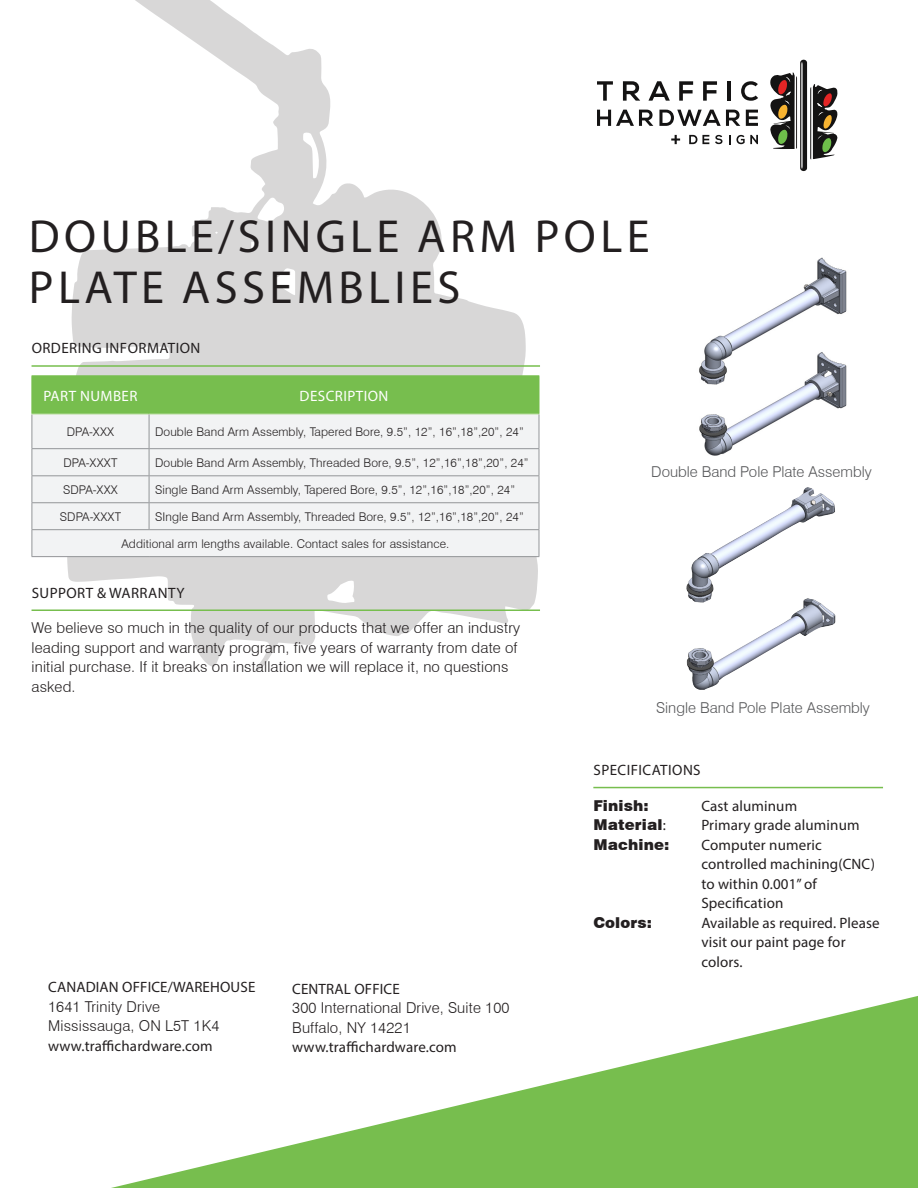
<style>
.page{position:relative;width:918px;height:1188px;background:#fff}
.page>*{position:absolute;margin:0;border:0;box-sizing:border-box;transform-origin:0 0}
.t1{font:46.5px/51px "Myriad Pro";letter-spacing:.095em;color:#231f20}
.body{font:300 15px/19.5px "Swiss 721 BT";letter-spacing:.01em;color:#231f20}
.body_-_specification{font:15px/19.5px "Myriad Pro";letter-spacing:.01em;color:#231f20}
.body-2{font:15px "Myriad Pro";letter-spacing:.01em;color:#231f20}
.t2{font:300 15px "Swiss 721 BT";color:#57585a}
.H2_-_subheads{font:15px "Myriad Pro";letter-spacing:.03em;color:#231f20}
.body_-_specification-2{font:900 15px "Swiss 721 BT";letter-spacing:.01em;color:#231f20}
.table_header{font:15px "Myriad Pro";letter-spacing:.03em;color:#fff}
.table_copy{font:300 12px "Swiss 721 BT";letter-spacing:.01em;color:#231f20}
.s1{font-family:"Myriad Pro";font-weight:400}
</style>
<div class="page">
<svg style="left:41px;top:0;width:497px;height:672px"></svg>
<div style="left:800px;top:60px;width:7px;height:111px;background:#141313;border-radius:3px"></div>
<svg style="left:770px;top:62px;width:33px;height:107px"></svg>
<svg style="left:810px;top:84px;width:27px;height:76px"></svg>
<svg style="left:597px;top:110px;width:56px;height:16px"></svg>
<svg style="left:659px;top:110px;width:81px;height:16px"></svg>
<svg style="left:746px;top:110px;width:12px;height:16px"></svg>
<svg style="left:689px;top:135px;width:20px;height:9px"></svg>
<svg style="left:715px;top:135px;width:7px;height:9px"></svg>
<svg style="left:736px;top:135px;width:22px;height:9px"></svg>
<svg style="left:671px;top:135px;width:9px;height:9px"></svg>
<svg style="left:597px;top:81px;width:16px;height:20px"></svg>
<svg style="left:623px;top:81px;width:17px;height:20px"></svg>
<svg style="left:648px;top:81px;width:22px;height:20px"></svg>
<svg style="left:679px;top:81px;width:14px;height:20px"></svg>
<svg style="left:703px;top:81px;width:14px;height:20px"></svg>
<hr style="left:727px;top:81px;width:3px;height:20px;background:#141313">
<svg style="left:741px;top:81px;width:17px;height:20px"></svg>
<svg style="left:111px;top:996px;width:807px;height:192px"></svg>
<hr style="left:32px;top:365px;width:508px;height:2px;background:#77be4e">
<hr style="left:32px;top:610px;width:508px;height:1px;background:#77be4e">
<div style="left:33px;top:376px;width:506px;height:38px;background:#77be4e"></div>
<div style="left:33px;top:415px;width:506px;height:141px;background:#f2f3f4"></div>
<hr style="left:149px;top:448px;width:390px;height:1px;background:#939598">
<hr style="left:149px;top:475px;width:390px;height:1px;background:#939598">
<hr style="left:149px;top:502px;width:390px;height:1px;background:#939598">
<svg style="left:149px;top:449px;width:1px;height:80px"></svg>
<hr style="left:32px;top:414px;width:1px;height:34px;background:#939598">
<hr style="left:32px;top:375px;width:117px;height:1px;background:#77be4e">
<hr style="left:32px;top:376px;width:1px;height:38px;background:#77be4e">
<hr style="left:32px;top:414px;width:117px;height:1px;background:#bfdfa6">
<hr style="left:149px;top:375px;width:390px;height:1px;background:#77be4e">
<hr style="left:149px;top:376px;width:1px;height:38px;background:#77be4e">
<hr style="left:149px;top:414px;width:390px;height:1px;background:#bfdfa6">
<hr style="left:539px;top:376px;width:1px;height:38px;background:#77be4e">
<hr style="left:149px;top:414px;width:1px;height:34px;background:#939598">
<hr style="left:539px;top:414px;width:1px;height:34px;background:#939598">
<hr style="left:32px;top:448px;width:117px;height:1px;background:#939598">
<hr style="left:32px;top:475px;width:117px;height:1px;background:#939598">
<hr style="left:32px;top:502px;width:117px;height:1px;background:#939598">
<hr style="left:32px;top:529px;width:117px;height:1px;background:#939598">
<svg style="left:32px;top:449px;width:1px;height:107px"></svg>
<hr style="left:149px;top:529px;width:390px;height:1px;background:#939598">
<svg style="left:539px;top:449px;width:1px;height:107px"></svg>
<hr style="left:32px;top:556px;width:117px;height:1px;background:#939598">
<hr style="left:149px;top:556px;width:390px;height:1px;background:#939598">
<img style="left:699px;top:257px;width:148px;height:199px">
<img style="left:686px;top:487px;width:150px;height:203px">
<hr style="left:593px;top:787px;width:290px;height:1px;background:#77be4e">
<h1 class="t1" style="left:29px;top:210px;width:622px">DOUBLE/SINGLE ARM POLE<br>PLATE ASSEMBLIES</h1>
<p class="H2_-_subheads" style="left:32px;top:339px;width:170px">ORDERING INFORMATION</p>
<p class="table_header" style="left:43px;top:386px;width:96px">PART NUMBER</p>
<p class="table_header" style="left:300px;top:386px;width:90px">DESCRIPTION</p>
<p class="table_copy" style="left:67px;top:424px;width:49px">DPA-XXX</p>
<p class="table_copy" style="left:155px;top:424px;width:370px">Double Band Arm Assembly, Tapered Bore, 9.5”, 12”, 16”,18”,20”, 24”</p>
<p class="table_copy" style="left:63px;top:455px;width:55px">DPA-XXXT</p>
<p class="table_copy" style="left:155px;top:455px;width:375px">Double Band Arm Assembly, Threaded Bore, 9.5”, 12”,16”,18”,20”, 24”</p>
<p class="table_copy" style="left:63px;top:482px;width:56px">SDPA-XXX</p>
<p class="table_copy" style="left:155px;top:482px;width:362px">Single Band Arm Assembly, Tapered Bore, 9.5”, 12”,16”,18”,20”, 24”</p>
<p class="table_copy" style="left:60px;top:509px;width:63px">SDPA-XXXT</p>
<p class="table_copy" style="left:155px;top:509px;width:370px">SIngle Band Arm Assembly, Threaded Bore, 9.5”, 12”,16”,18”,20”, 24”</p>
<p class="table_copy" style="left:121px;top:536px;width:329px">Additional arm lengths available. Contact sales for assistance.</p>
<p class="H2_-_subheads" style="left:32px;top:583px;width:154px">SUPPORT &amp; WARRANTY</p>
<p class="body" style="left:32px;top:618px;width:490px">We believe so much in the quality of our products that we offer an industry leading support and warranty program, five years of warranty from date of initial purchase. If it breaks on installation we will replace it, no questions asked.</p>
<p class="body-2" style="left:48px;top:978px;width:209px">CANADIAN OFFICE/WAREHOUSE</p>
<p class="body" style="left:48px;top:997px;width:113px">1641 Trinity Drive</p>
<p class="body" style="left:48px;top:1016px;width:173px">Mississauga, ON L5T 1K4</p>
<p class="body-2" style="left:48px;top:1036px;width:166px">www.traffichardware.com</p>
<p class="body-2" style="left:292px;top:979px;width:109px">CENTRAL OFFICE</p>
<p class="body" style="left:292px;top:998px;width:219px">300 International Drive, Suite 100</p>
<p class="body" style="left:292px;top:1018px;width:120px">Buffalo, NY 14221</p>
<p class="body-2" style="left:292px;top:1038px;width:166px">www.traffichardware.com</p>
<p class="t2" style="left:651px;top:463px;width:222px">Double Band Pole Plate Assembly</p>
<p class="t2" style="left:656px;top:698px;width:215px">Single Band Pole Plate Assembly</p>
<p class="H2_-_subheads" style="left:594px;top:761px;width:109px">SPECIFICATIONS</p>
<p class="body_-_specification-2" style="left:593px;top:796px;width:57px">Finish:</p>
<p class="body_-_specification" style="left:701px;top:795px;width:97px">Cast aluminum</p>
<p class="body_-_specification-2" style="left:593px;top:816px;width:74px">Material<span class="s1">:</span></p>
<p class="body_-_specification" style="left:701px;top:815px;width:160px">Primary grade aluminum</p>
<p class="body_-_specification-2" style="left:593px;top:835px;width:78px">Machine:</p>
<p class="body_-_specification" style="left:701px;top:834px;width:175px">Computer numeric controlled machining(CNC) to within 0.001” of<br>Specification</p>
<p class="body_-_specification-2" style="left:593px;top:913px;width:60px">Colors:</p>
<p class="body_-_specification" style="left:701px;top:912px;width:180px">Available as required. Please visit our paint page for colors.</p>
</div>
